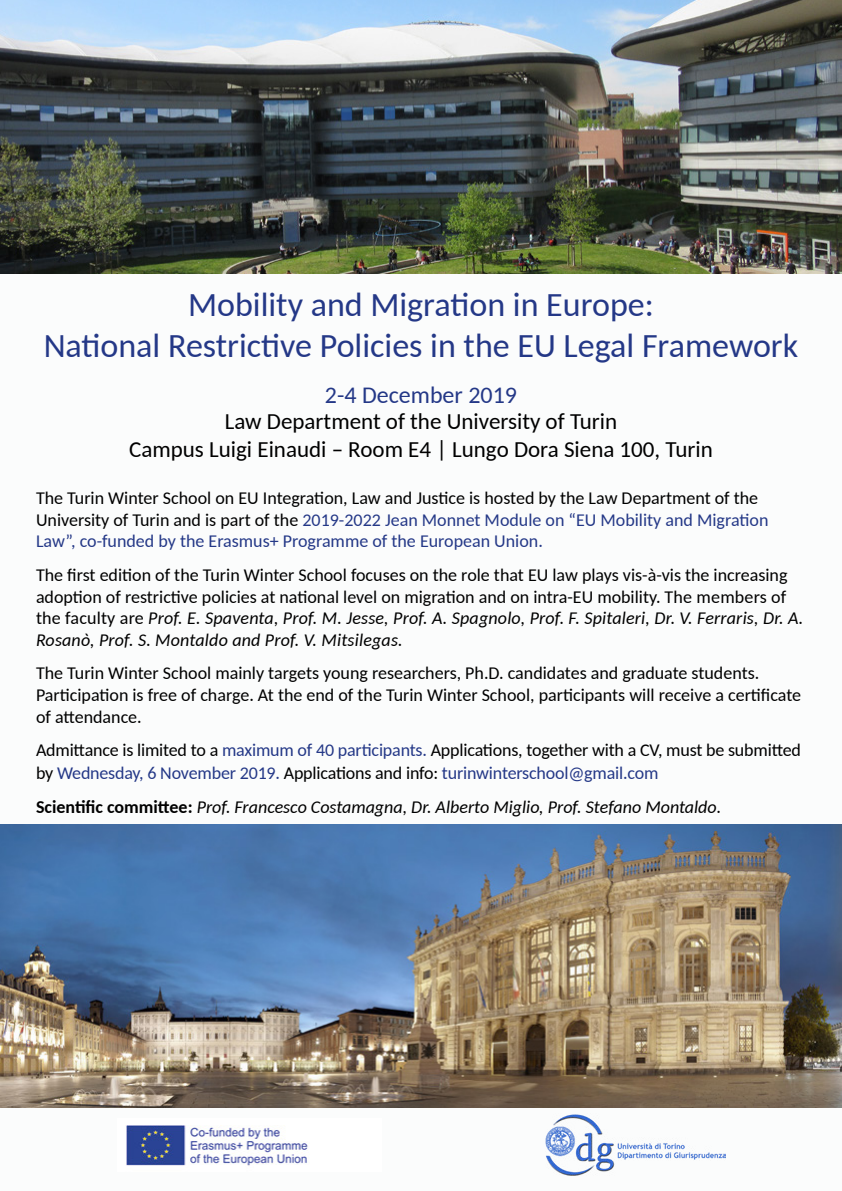
<style>
.page{position:relative;width:842px;height:1191px;background:#fff}
.page>*{position:absolute;margin:0;border:0;box-sizing:border-box;transform-origin:0 0}
.t1{font:34px/40.8px "Carlito";color:#243887;text-align:center}
.t2{font:24px "Carlito";color:#243887}
.t3{font:23px/27.6px "Carlito";color:#000;text-align:center}
.t4{font:18px/21.6px "Carlito";color:#000}
.t5{font:italic 18px "Carlito";color:#000}
.s1{color:#243887}
.s2{font-style:italic}
.s3{font-weight:700;font-style:normal}
</style>
<div class="page">
<div style="left:0;top:266px;width:842px;height:925px;background:#fbfcfc"></div>
<img style="left:0;top:824px;width:842px;height:283px">
<img style="left:0;top:0;width:842px;height:274px">
<img style="left:126px;top:1125px;width:182px;height:41px">
<img style="left:545px;top:1114px;width:181px;height:61px">
<h1 class="t1" style="left:44px;top:283px;width:756px">Mobility and Migration in Europe:<br>National Restrictive Policies in the EU Legal Framework</h1>
<h2 class="t2" style="left:325px;top:378px;width:194px">2-4 December 2019</h2>
<p class="t3" style="left:129px;top:406px;width:585px">Law Department of the University of Turin<br>Campus Luigi Einaudi – Room E4 | Lungo Dora Siena 100, Turin</p>
<p class="t4" style="left:36px;top:486px;width:734px">The Turin Winter School on EU Integration, Law and Justice is hosted by the Law Department of the<br>University of Turin and is part of the <span class="s1">2019-2022 Jean Monnet Module on “EU Mobility and Migration<br>Law”, co-funded by the Erasmus+ Programme of the European Union.</span></p>
<p class="t4" style="left:36px;top:563px;width:769px">The first edition of the Turin Winter School focuses on the role that EU law plays vis-à-vis the increasing adoption of restrictive policies at national level on migration and on intra-EU mobility. The members of the faculty are <span class="s2">Prof. E. Spaventa, Prof. M. Jesse, Prof. A. Spagnolo, Prof. F. Spitaleri, Dr. V. Ferraris, Dr. A.<br>Rosanò, Prof. S. Montaldo and Prof. V. Mitsilegas.</span></p>
<p class="t4" style="left:36px;top:661px;width:767px">The Turin Winter School mainly targets young researchers, Ph.D. candidates and graduate students.<br>Participation is free of charge. At the end of the Turin Winter School, participants will receive a certificate of attendance.</p>
<p class="t4" style="left:36px;top:738px;width:766px;line-height:22.8px">Admittance is limited to a <span class="s1">maximum of 40 participants.</span> Applications, together with a CV, must be submitted by <span class="s1">Wednesday, 6 November 2019.</span> Applications and info: <span class="s1">turinwinterschool@gmail.com</span></p>
<p class="t5" style="left:36px;top:794px;width:687px"><span class="s3">Scientific committee:</span> Prof. Francesco Costamagna, Dr. Alberto Miglio, Prof. Stefano Montaldo.</p>
</div>
